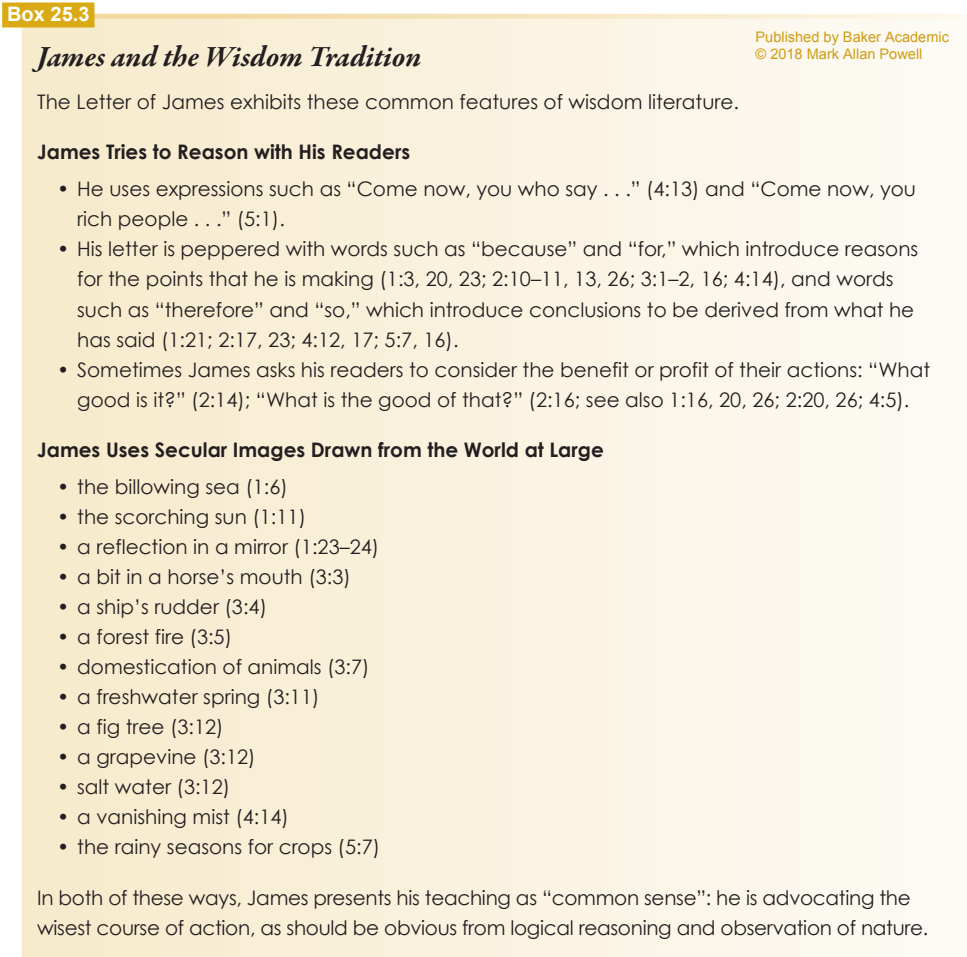
<style>
.page{position:relative;width:967px;height:957px;background:#fff}
.page>*{position:absolute;margin:0;border:0;box-sizing:border-box;transform-origin:0 0}
.t1{font:italic 700 30px "Garamond Premr Pro";letter-spacing:-.005em;color:#231f20}
.t2{font:20px/30px "Century Gothic";color:#231f20}
.t3{font:700 20px "Century Gothic";color:#231f20}
.t4{font:700 20px "Arial";color:#fff}
.t5{font:14.5px/17.5px "Arial";color:#d19c14}
</style>
<div class="page">
<div style="left:7px;top:7px;width:959px;height:949px;background:linear-gradient(to right,#f8ebcd,#fdfaf5)"></div>
<svg style="left:94px;top:14px;width:866px;height:5px;background:#f5e6c0"></svg>
<div style="left:2px;top:2px;width:92px;height:25px;background:#daaa14"></div>
<p class="t4" style="left:7px;top:1px;width:84px">Box 25.3</p>
<h1 class="t1" style="left:37px;top:38px;width:386px">James and the Wisdom Tradition</h1>
<p class="t2" style="left:37px;top:86px;width:703px">The Letter of James exhibits these common features of wisdom literature.</p>
<p class="t3" style="left:37px;top:139px;width:374px">James Tries to Reason with His Readers</p>
<p class="t2" style="left:77px;top:174px;width:840px;text-indent:-20px">• He uses expressions such as “Come now, you who say . . .” (4:13) and “Come now, you rich people . . .” (5:1).</p>
<p class="t2" style="left:77px;top:234px;width:842px;text-indent:-20px">• His letter is peppered with words such as “because” and “for,” which introduce reasons for the points that he is making (1:3, 20, 23; 2:10–11, 13, 26; 3:1–2, 16; 4:14), and words such as “therefore” and “so,” which introduce conclusions to be derived from what he has said (1:21; 2:17, 23; 4:12, 17; 5:7, 16).</p>
<p class="t2" style="left:57px;top:354px;width:874px;text-align:center">• Sometimes James asks his readers to consider the benefit or profit of their actions: “What good is it?” (2:14); “What is the good of that?” (2:16; see also 1:16, 20, 26; 2:20, 26; 4:5).</p>
<p class="t3" style="left:37px;top:436px;width:568px">James Uses Secular Images Drawn from the World at Large</p>
<p class="t2" style="left:57px;top:471px;width:232px">• the billowing sea (1:6)</p>
<p class="t2" style="left:57px;top:501px;width:250px">• the scorching sun (1:11)</p>
<p class="t2" style="left:57px;top:531px;width:323px">• a reflection in a mirror (1:23–24)</p>
<p class="t2" style="left:57px;top:561px;width:295px">• a bit in a horse’s mouth (3:3)</p>
<p class="t2" style="left:57px;top:591px;width:211px">• a ship’s rudder (3:4)</p>
<p class="t2" style="left:57px;top:621px;width:176px">• a forest fire (3:5)</p>
<p class="t2" style="left:57px;top:651px;width:314px">• domestication of animals (3:7)</p>
<p class="t2" style="left:57px;top:681px;width:264px">• a freshwater spring (3:11)</p>
<p class="t2" style="left:57px;top:711px;width:168px">• a fig tree (3:12)</p>
<p class="t2" style="left:57px;top:741px;width:200px">• a grapevine (3:12)</p>
<p class="t2" style="left:57px;top:771px;width:174px">• salt water (3:12)</p>
<p class="t2" style="left:57px;top:801px;width:233px">• a vanishing mist (4:14)</p>
<p class="t2" style="left:57px;top:831px;width:324px">• the rainy seasons for crops (5:7)</p>
<p class="t2" style="left:37px;top:881px;width:892px">In both of these ways, James presents his teaching as “common sense”: he is advocating the wisest course of action, as should be obvious from logical reasoning and observation of nature.</p>
<p class="t5" style="left:755px;top:28px;width:195px">Published by Baker Academic © 2018 Mark Allan Powell</p>
</div>
